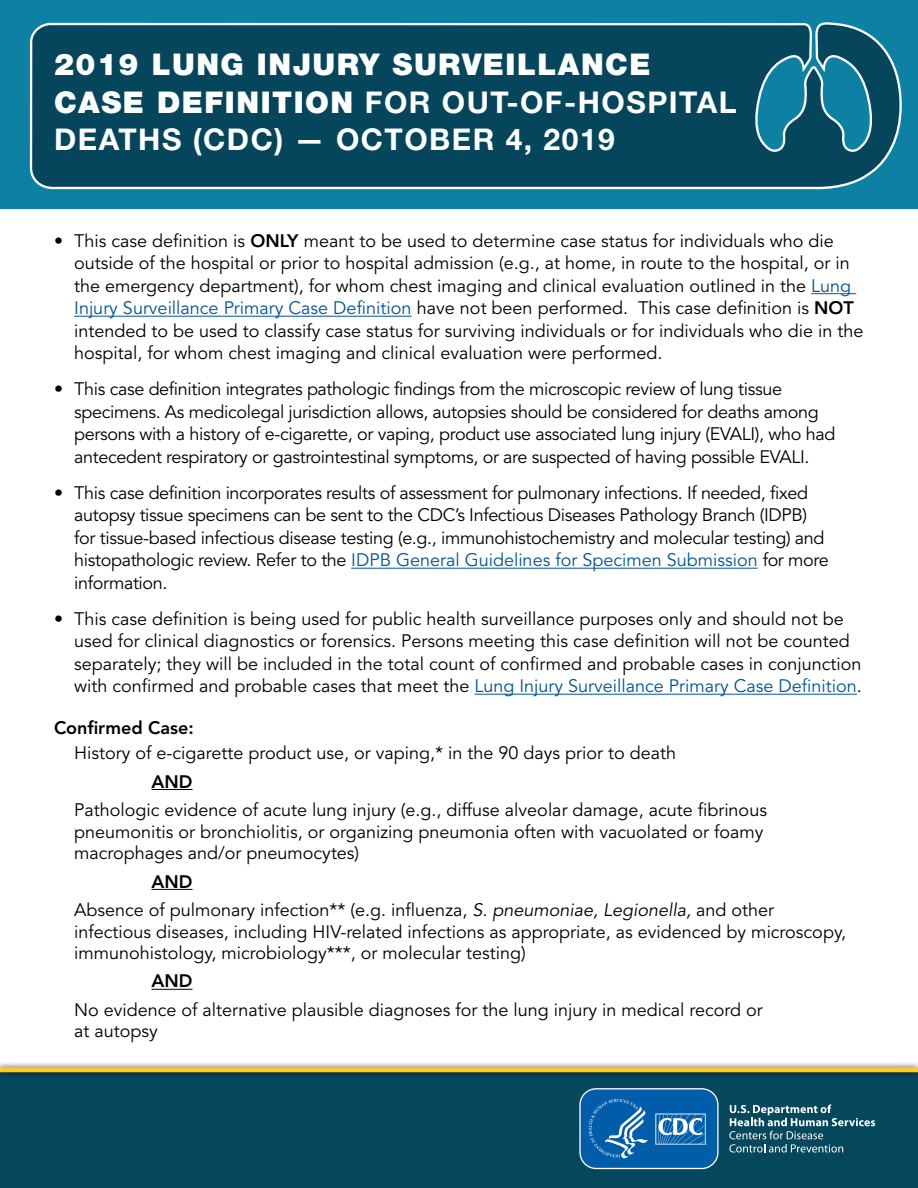
<style>
.page{position:relative;width:918px;height:1188px;background:#fff}
.page>*{position:absolute;margin:0;border:0;box-sizing:border-box;transform-origin:0 0}
.t1{font:700 30px/37.5px "Helvetica Neue LT Std";letter-spacing:.05em;color:#fff}
.P_INDENDTED_NO_BULLE{font:18px/22.5px "Avenir LT Std";color:#000}
.P_INDENDTED_NO_BULLE-2{font:18px/22.5px "Avenir LT Std";letter-spacing:-.02em;color:#000}
.P_INDENTED_BOLD_UNDE{font:800 18px "Avenir LT Std";color:#000}
.s1{font-weight:900}
.s2{font-weight:800}
.s3{color:#005499}
.s4{font-style:italic}
</style>
<div class="page">
<div style="left:0;top:1071px;width:918px;height:117px;background:#05475c"></div>
<div style="left:0;top:1061px;width:918px;height:18px;background:#000;opacity:.75"></div>
<hr style="left:0;top:1068px;width:918px;height:4px;background:#ffc727">
<div style="left:0;top:0;width:918px;height:209px;background:#0c81a4"></div>
<svg style="left:29px;top:22px;width:873px;height:168px;background:#0e5167"></svg>
<hr style="left:811px;top:293px;width:45px;height:1px;background:#005499">
<hr style="left:74px;top:316px;width:338px;height:1px;background:#005499">
<hr style="left:351px;top:568px;width:407px;height:1px;background:#005499">
<hr style="left:475px;top:694px;width:382px;height:1px;background:#005499">
<hr style="left:152px;top:789px;width:40px;height:1px;background:#000">
<hr style="left:152px;top:889px;width:40px;height:1px;background:#000">
<hr style="left:152px;top:989px;width:40px;height:1px;background:#000">
<svg style="left:729px;top:1104px;width:146px;height:49px"></svg>
<svg style="left:579px;top:1088px;width:140px;height:82px;background:#2574b3"></svg>
<h1 class="t1" style="left:54px;top:45px;width:684px"><span class="s1">2019 LUNG INJURY SURVEILLANCE<br>CASE DEFINITION</span> FOR OUT-OF-HOSPITAL<br>DEATHS (CDC) — OCTOBER 4, 2019</h1>
<p class="P_INDENDTED_NO_BULLE" style="left:74px;top:230px;width:791px;text-indent:-20px">• This case definition is <span class="s2">ONLY</span> meant to be used to determine case status for individuals who die outside of the hospital or prior to hospital admission (e.g., at home, in route to the hospital, or in the emergency department), for whom chest imaging and clinical evaluation outlined in the <span class="s3">Lung Injury Surveillance Primary Case Definition</span> have not been performed. This case definition is <span class="s2">NOT </span>intended to be used to classify case status for surviving individuals or for individuals who die in the hospital, for whom chest imaging and clinical evaluation were performed.</p>
<p class="P_INDENDTED_NO_BULLE-2" style="left:74px;top:378px;width:763px;text-indent:-20px">• This case definition integrates pathologic findings from the microscopic review of lung tissue specimens. As medicolegal jurisdiction allows, autopsies should be considered for deaths among persons with a history of e-cigarette, or vaping, product use associated lung injury (EVALI), who had antecedent respiratory or gastrointestinal symptoms, or are suspected of having possible EVALI.</p>
<p class="P_INDENDTED_NO_BULLE-2" style="left:74px;top:482px;width:756px;text-indent:-20px">• This case definition incorporates results of assessment for pulmonary infections. If needed, fixed autopsy tissue specimens can be sent to the CDC’s Infectious Diseases Pathology Branch (IDPB) for tissue-based infectious disease testing (e.g., immunohistochemistry and molecular testing) and histopathologic review. Refer to the <span class="s3">IDPB General Guidelines for Specimen Submission</span> for more information.</p>
<p class="P_INDENDTED_NO_BULLE" style="left:74px;top:608px;width:789px;text-indent:-20px">• This case definition is being used for public health surveillance purposes only and should not be used for clinical diagnostics or forensics. Persons meeting this case definition will not be counted separately; they will be included in the total count of confirmed and probable cases in conjunction with confirmed and probable cases that meet the <span class="s3">Lung Injury Surveillance Primary Case Definition</span>.</p>
<h2 class="P_INDENTED_BOLD_UNDE" style="left:54px;top:717px;width:141px">Confirmed Case:</h2>
<p class="P_INDENDTED_NO_BULLE" style="left:74px;top:742px;width:603px">History of e-cigarette product use, or vaping,* in the 90 days prior to death</p>
<p class="P_INDENTED_BOLD_UNDE" style="left:152px;top:771px;width:42px">AND</p>
<p class="P_INDENDTED_NO_BULLE" style="left:74px;top:800px;width:694px;line-height:21.6px">Pathologic evidence of acute lung injury (e.g., diffuse alveolar damage, acute fibrinous pneumonitis or bronchiolitis, or organizing pneumonia often with vacuolated or foamy macrophages and/or pneumocytes)</p>
<p class="P_INDENTED_BOLD_UNDE" style="left:152px;top:871px;width:42px">AND</p>
<p class="P_INDENDTED_NO_BULLE" style="left:74px;top:899px;width:773px;line-height:21.6px">Absence of pulmonary infection** (e.g. influenza, <span class="s4">S. pneumoniae, Legionella,</span> and other infectious diseases, including HIV-related infections as appropriate, as evidenced by microscopy, immunohistology, microbiology***, or molecular testing)</p>
<p class="P_INDENTED_BOLD_UNDE" style="left:152px;top:971px;width:42px">AND</p>
<p class="P_INDENDTED_NO_BULLE" style="left:74px;top:999px;width:690px;line-height:21.6px">No evidence of alternative plausible diagnoses for the lung injury in medical record or at autopsy</p>
</div>
